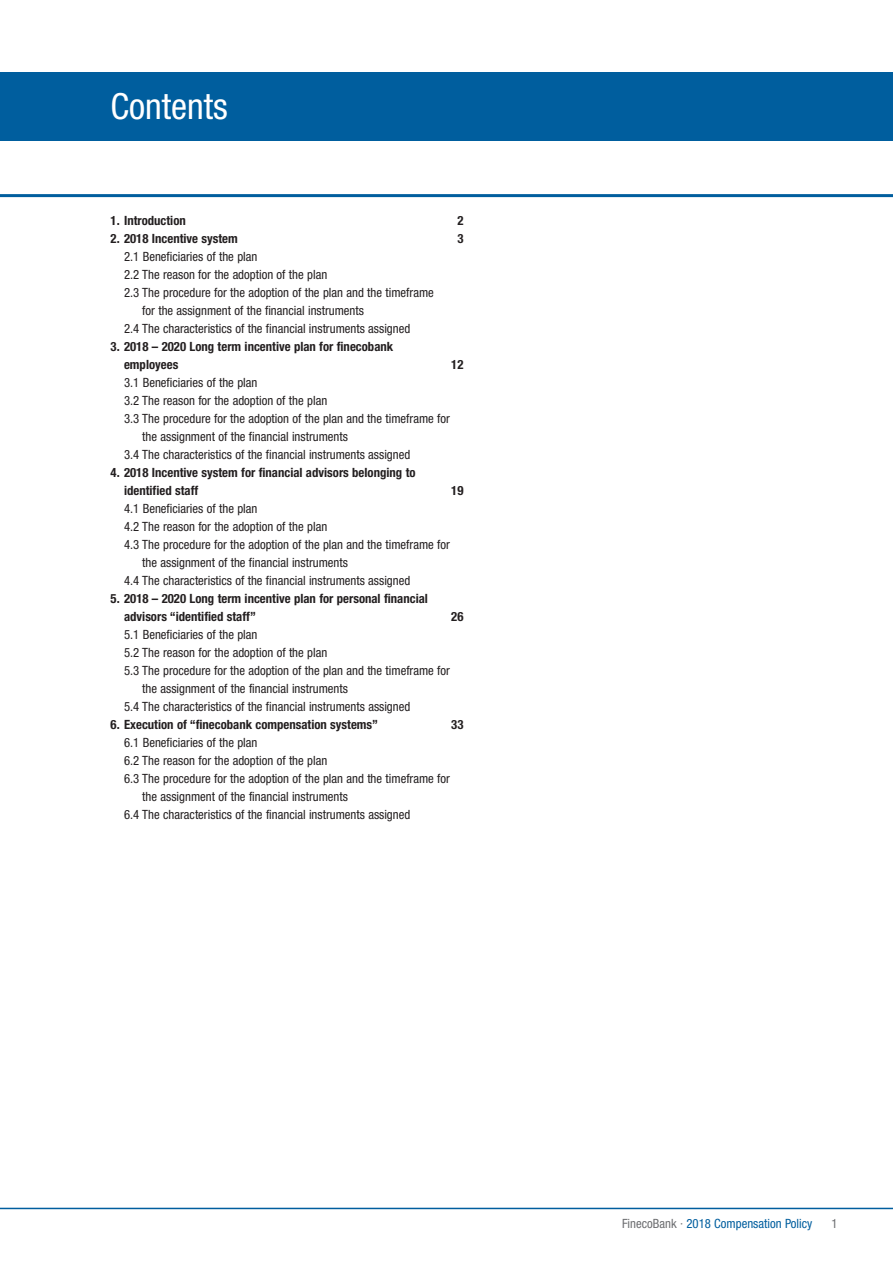
<style>
.page{position:relative;width:893px;height:1263px;background:#fff}
.page>*{position:absolute;margin:0;border:0;box-sizing:border-box;transform-origin:0 0}
.t1{font:condensed 36px "Helvetica Neue LT Std";color:#fff}
.t2{font:condensed 12.75px "Helvetica Neue LT Std";color:#231f20}
.t3{font:700 condensed 12.75px/18px "Helvetica Neue LT Std";color:#231f20}
.t4{font:condensed 12.75px "Helvetica Neue LT Std";color:#005e9e}
.t5{font:condensed 12.75px "Helvetica Neue LT Std";color:#6c6d70}
.s1{color:#6c6d70}
</style>
<div class="page">
<div style="left:0;top:72px;width:893px;height:68px;background:#005e9e"></div>
<hr style="left:0;top:194px;width:893px;height:3px;background:#005e9e">
<hr style="left:0;top:1208px;width:893px;height:1px;background:#005e9e">
<h1 class="t1" style="left:111px;top:86px;width:119px">Contents</h1>
<p class="t3" style="left:111px;top:212px;width:77px">1. Introduction</p>
<p class="t3" style="left:457px;top:212px;width:8px">2</p>
<p class="t3" style="left:111px;top:230px;width:129px">2. 2018 Incentive system</p>
<p class="t3" style="left:457px;top:230px;width:8px">3</p>
<p class="t2" style="left:124px;top:249px;width:135px">2.1 Beneficiaries of the plan</p>
<p class="t2" style="left:124px;top:267px;width:205px">2.2 The reason for the adoption of the plan</p>
<p class="t2" style="left:124px;top:285px;width:311px">2.3 The procedure for the adoption of the plan and the timeframe</p>
<p class="t2" style="left:142px;top:303px;width:223px">for the assignment of the financial instruments</p>
<p class="t2" style="left:124px;top:321px;width:288px">2.4 The characteristics of the financial instruments assigned</p>
<p class="t3" style="left:124px;top:338px;width:271px;text-indent:-14px">3. 2018 – 2020 Long term incentive plan for finecobank employees</p>
<p class="t3" style="left:451px;top:356px;width:14px">12</p>
<p class="t2" style="left:124px;top:375px;width:135px">3.1 Beneficiaries of the plan</p>
<p class="t2" style="left:124px;top:393px;width:205px">3.2 The reason for the adoption of the plan</p>
<p class="t2" style="left:124px;top:411px;width:327px">3.3 The procedure for the adoption of the plan and the timeframe for</p>
<p class="t2" style="left:142px;top:429px;width:207px">the assignment of the financial instruments</p>
<p class="t2" style="left:124px;top:447px;width:288px">3.4 The characteristics of the financial instruments assigned</p>
<p class="t3" style="left:124px;top:464px;width:293px;text-indent:-14px">4. 2018 Incentive system for financial advisors belonging to identified staff</p>
<p class="t3" style="left:451px;top:482px;width:14px">19</p>
<p class="t2" style="left:124px;top:501px;width:135px">4.1 Beneficiaries of the plan</p>
<p class="t2" style="left:124px;top:519px;width:205px">4.2 The reason for the adoption of the plan</p>
<p class="t2" style="left:124px;top:537px;width:327px">4.3 The procedure for the adoption of the plan and the timeframe for</p>
<p class="t2" style="left:142px;top:555px;width:207px">the assignment of the financial instruments</p>
<p class="t2" style="left:124px;top:573px;width:288px">4.4 The characteristics of the financial instruments assigned</p>
<p class="t3" style="left:124px;top:590px;width:305px;text-indent:-14px">5. 2018 – 2020 Long term incentive plan for personal financial advisors “identified staff”</p>
<p class="t3" style="left:451px;top:608px;width:14px">26</p>
<p class="t2" style="left:124px;top:627px;width:135px">5.1 Beneficiaries of the plan</p>
<p class="t2" style="left:124px;top:645px;width:205px">5.2 The reason for the adoption of the plan</p>
<p class="t2" style="left:124px;top:663px;width:327px">5.3 The procedure for the adoption of the plan and the timeframe for</p>
<p class="t2" style="left:142px;top:681px;width:207px">the assignment of the financial instruments</p>
<p class="t2" style="left:124px;top:699px;width:288px">5.4 The characteristics of the financial instruments assigned</p>
<p class="t3" style="left:111px;top:716px;width:269px">6. Execution of “finecobank compensation systems”</p>
<p class="t3" style="left:451px;top:716px;width:14px">33</p>
<p class="t2" style="left:124px;top:735px;width:135px">6.1 Beneficiaries of the plan</p>
<p class="t2" style="left:124px;top:753px;width:205px">6.2 The reason for the adoption of the plan</p>
<p class="t2" style="left:124px;top:771px;width:327px">6.3 The procedure for the adoption of the plan and the timeframe for</p>
<p class="t2" style="left:142px;top:789px;width:207px">the assignment of the financial instruments</p>
<p class="t2" style="left:124px;top:807px;width:288px">6.4 The characteristics of the financial instruments assigned</p>
<p class="t4" style="left:622px;top:1216px;width:192px"><span class="s1">FinecoBank ·</span> 2018 Compensation Policy</p>
<p class="t5" style="left:832px;top:1216px;width:8px">1</p>
</div>
